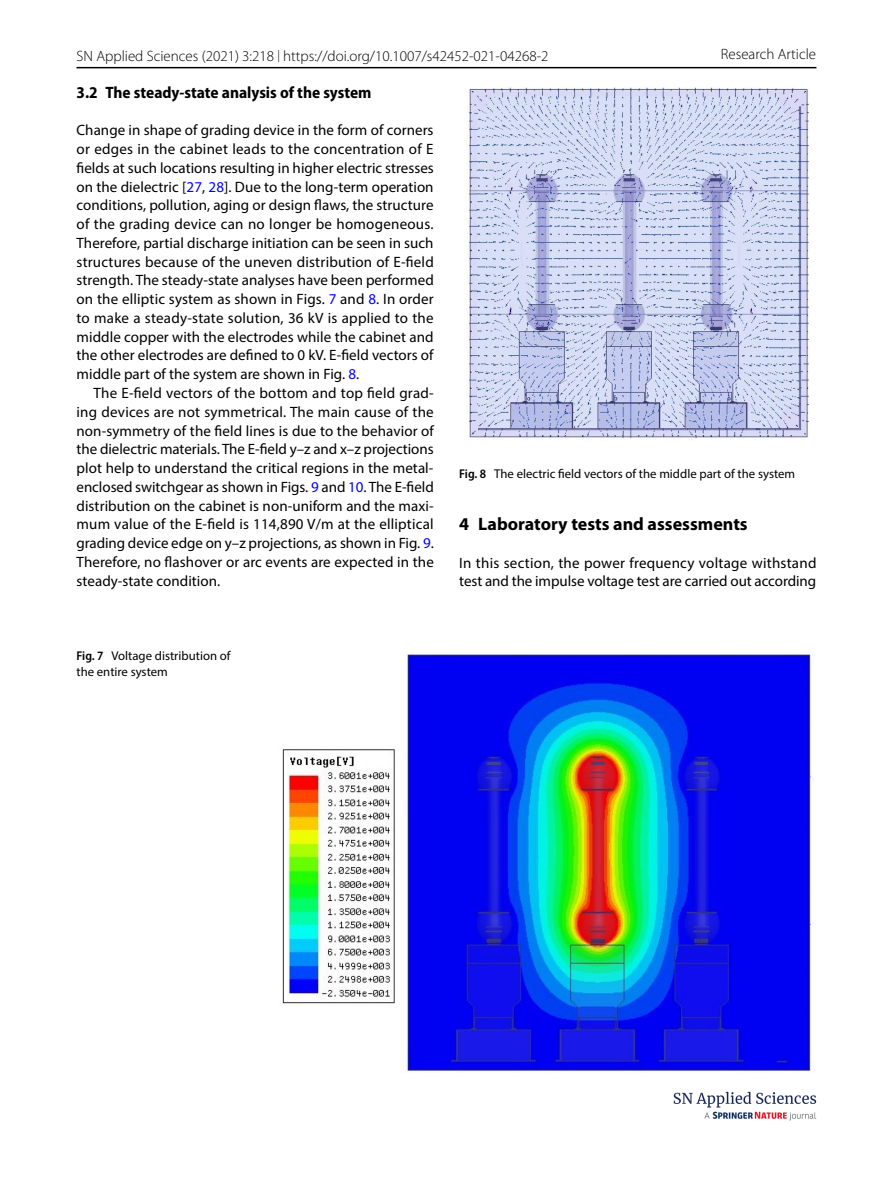
<style>
.page{position:relative;width:893px;height:1187px;background:#fff}
.page>*{position:absolute;margin:0;border:0;box-sizing:border-box;transform-origin:0 0}
.t1{font:700 18px "Myriad Pro";color:#000}
.t2{font:700 semi-condensed 16.5px "Myriad Pro";color:#000}
.t3{font:15px/18.8px "Myriad Pro";letter-spacing:.005em;color:#000;text-align:justify}
.t4{font:300 15px "Myriad Pro";color:#000}
.t5{font:12.75px/15px "Myriad Pro";color:#000}
.s1{font-size:12px}
.s2{color:#00f}
.s3{font-weight:600;font-stretch:semi-condensed}
</style>
<div class="page">
<hr style="left:77px;top:67px;width:739px;height:1px;background:#000">
<img style="left:673px;top:1091px;width:144px;height:29px">
<img style="left:282px;top:653px;width:532px;height:419px">
<img style="left:467px;top:87px;width:342px;height:352px">
<p class="t4" style="left:77px;top:47px;width:473px">SN Applied Sciences (2021) 3:218 <span class="s1">|</span> https://doi.org/10.1007/s42452-021-04268-2</p>
<p class="t4" style="left:721px;top:46px;width:97px">Research Article</p>
<p class="t2" style="left:77px;top:83px;width:296px">3.2 The steady‑state analysis of the system</p>
<p class="t3" style="left:77px;top:121px;width:359px">Change in shape of grading device in the form of corners or edges in the cabinet leads to the concentration of E fields at such locations resulting in higher electric stresses on the dielectric [<span class="s2">27</span>, <span class="s2">28</span>]. Due to the long-term operation conditions, pollution, aging or design flaws, the structure of the grading device can no longer be homogeneous.<br>Therefore, partial discharge initiation can be seen in such structures because of the uneven distribution of E-field strength. The steady-state analyses have been performed on the elliptic system as shown in Figs. <span class="s2">7</span> and <span class="s2">8</span>. In order to make a steady-state solution, 36 kV is applied to the middle copper with the electrodes while the cabinet and the other electrodes are defined to 0 kV. E-field vectors of middle part of the system are shown in Fig. <span class="s2">8</span>.</p>
<p class="t3" style="left:77px;top:383px;width:359px;text-indent:17px">The E-field vectors of the bottom and top field grad&shy;ing devices are not symmetrical. The main cause of the non-symmetry of the field lines is due to the behavior of the dielectric materials. The E-field y–z and x–z projections plot help to understand the critical regions in the metal&shy;enclosed switchgear as shown in Figs. <span class="s2">9</span> and <span class="s2">10</span>. The E-field distribution on the cabinet is non-uniform and the maxi&shy;mum value of the E-field is 114,890 V/m at the elliptical grading device edge on y–z projections, as shown in Fig. <span class="s2">9</span>.<br>Therefore, no flashover or arc events are expected in the steady-state condition.</p>
<p class="t5" style="left:459px;top:466px;width:337px"><span class="s3">Fig. 8</span> The electric field vectors of the middle part of the system</p>
<p class="t1" style="left:459px;top:512px;width:290px">4 Laboratory tests and assessments</p>
<p class="t3" style="left:459px;top:553px;width:359px">In this section, the power frequency voltage withstand test and the impulse voltage test are carried out according</p>
<p class="t5" style="left:77px;top:648px;width:155px"><span class="s3">Fig. 7</span> Voltage distribution of the entire system</p>
</div>
